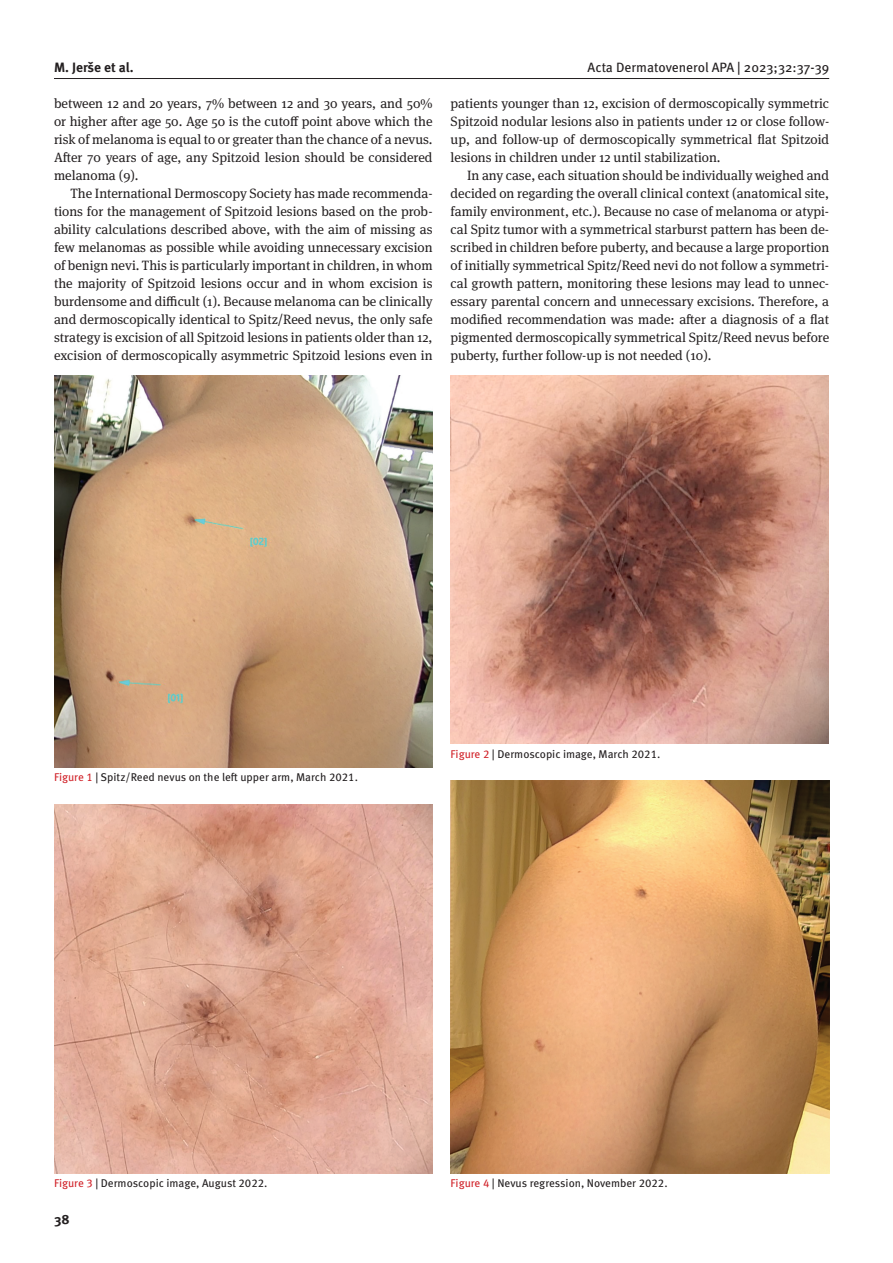
<style>
.page{position:relative;width:893px;height:1263px;background:#fff}
.page>*{position:absolute;margin:0;border:0;box-sizing:border-box;transform-origin:0 0}
.t1{font:13.5px/18px "Meta Serif Pro";color:#231f20;text-align:justify}
.t2{font:13.5px "Meta Pro";color:#231f20}
.t3{font:700 13.5px "Meta Pro";color:#231f20}
.Main_body_text{font:11.25px "Meta Pro";color:#231f20}
.s1{color:#d1232a}
</style>
<div class="page">
<hr style="left:54px;top:78px;width:775px;height:1px;background:#231f20">
<img style="left:54px;top:375px;width:379px;height:393px">
<img style="left:451px;top:781px;width:378px;height:392px">
<img style="left:451px;top:375px;width:378px;height:369px">
<img style="left:54px;top:805px;width:379px;height:368px">
<p class="t3" style="left:54px;top:57px;width:81px">M. Jerše et al.</p>
<p class="t2" style="left:588px;top:57px;width:243px">Acta Dermatovenerol APA | 2023;32:37-39</p>
<p class="t1" style="left:54px;top:94px;width:380px">between 12 and 20 years, 7% between 12 and 30 years, and 50% or higher after age 50. Age 50 is the cutoff point above which the risk of melanoma is equal to or greater than the chance of a nevus.<br>After 70 years of age, any Spitzoid lesion should be considered melanoma (9).</p>
<p class="t1" style="left:54px;top:184px;width:380px;text-indent:17px">The International Dermoscopy Society has made recommenda&shy;tions for the management of Spitzoid lesions based on the prob&shy;ability calculations described above, with the aim of missing as few melanomas as possible while avoiding unnecessary excision of benign nevi. This is particularly important in children, in whom the majority of Spitzoid lesions occur and in whom excision is burdensome and difficult (1). Because melanoma can be clinically and dermoscopically identical to Spitz/Reed nevus, the only safe strategy is excision of all Spitzoid lesions in patients older than 12, excision of dermoscopically asymmetric Spitzoid lesions even in</p>
<p class="t1" style="left:451px;top:94px;width:380px">patients younger than 12, excision of dermoscopically symmetric Spitzoid nodular lesions also in patients under 12 or close follow&shy;up, and follow-up of dermoscopically symmetrical flat Spitzoid lesions in children under 12 until stabilization.</p>
<p class="t1" style="left:451px;top:166px;width:380px;text-indent:17px">In any case, each situation should be individually weighed and decided on regarding the overall clinical context (anatomical site, family environment, etc.). Because no case of melanoma or atypi&shy;cal Spitz tumor with a symmetrical starburst pattern has been de&shy;scribed in children before puberty, and because a large proportion of initially symmetrical Spitz/Reed nevi do not follow a symmetri&shy;cal growth pattern, monitoring these lesions may lead to unnec&shy;essary parental concern and unnecessary excisions. Therefore, a modified recommendation was made: after a diagnosis of a flat pigmented dermoscopically symmetrical Spitz/Reed nevus before puberty, further follow-up is not needed (10).</p>
<p class="Main_body_text" style="left:54px;top:769px;width:305px"><span class="s1">Figure 1</span> | Spitz/Reed nevus on the left upper arm, March 2021.</p>
<p class="Main_body_text" style="left:451px;top:745px;width:211px"><span class="s1">Figure 2</span> | Dermoscopic image, March 2021.</p>
<p class="Main_body_text" style="left:54px;top:1174px;width:215px"><span class="s1">Figure 3</span> | Dermoscopic image, August 2022.</p>
<p class="t3" style="left:54px;top:1209px;width:17px">38</p>
<p class="Main_body_text" style="left:451px;top:1174px;width:219px"><span class="s1">Figure 4</span> | Nevus regression, November 2022.</p>
</div>
